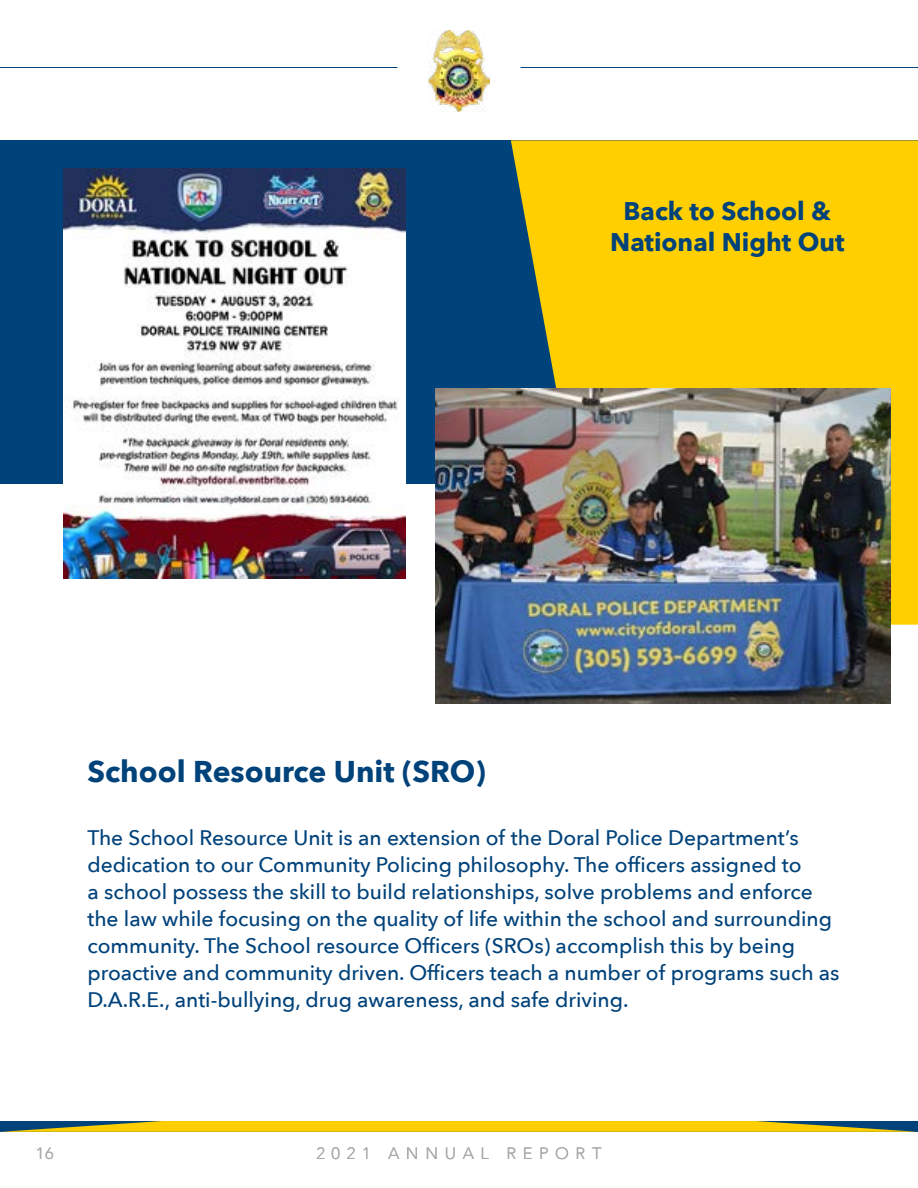
<style>
.page{position:relative;width:918px;height:1188px;background:#fff}
.page>*{position:absolute;margin:0;border:0;box-sizing:border-box;transform-origin:0 0}
.t1{font:700 30px "Avenir Next";color:#00427a}
.t2{font:700 25.5px/30.6px "Avenir Next";color:#00427a;text-align:center}
.t3{font:500 21px/27px "Avenir Next";color:#00427a}
.t4{font:300 16.5px "Avenir";letter-spacing:.4em;color:#a7a9ac}
.t5{font:500 16.5px "Avenir";color:#a7a9ac}
</style>
<div class="page">
<svg style="left:0;top:1121px;width:918px;height:11px;background:#ceb417"></svg>
<img style="left:428px;top:30px;width:62px;height:82px">
<hr style="left:0;top:67px;width:397px;height:1px;background:#00427a">
<hr style="left:521px;top:67px;width:397px;height:1px;background:#00427a">
<div style="left:0;top:140px;width:918px;height:344px;background:#00427a"></div>
<div style="left:511px;top:140px;width:407px;height:485px;background:#ffcf01"></div>
<img style="left:435px;top:389px;width:456px;height:315px">
<img style="left:64px;top:168px;width:341px;height:410px">
<p class="t2" style="left:610px;top:195px;width:236px">Back to School &amp;<br>National Night Out</p>
<h1 class="t1" style="left:87px;top:745px;width:400px">School Resource Unit (SRO)</h1>
<p class="t3" style="left:87px;top:823px;width:754px">The School Resource Unit is an extension of the Doral Police Department’s dedication to our Community Policing philosophy. The officers assigned to<br>a school possess the skill to build relationships, solve problems and enforce the law while focusing on the quality of life within the school and surrounding community. The School resource Officers (SROs) accomplish this by being proactive and community driven. Officers teach a number of programs such as D.A.R.E., anti-bullying, drug awareness, and safe driving.</p>
<p class="t5" style="left:36px;top:1139px;width:20px">16</p>
<p class="t4" style="left:316px;top:1144px;width:287px">2021 ANNUAL REPORT</p>
</div>
